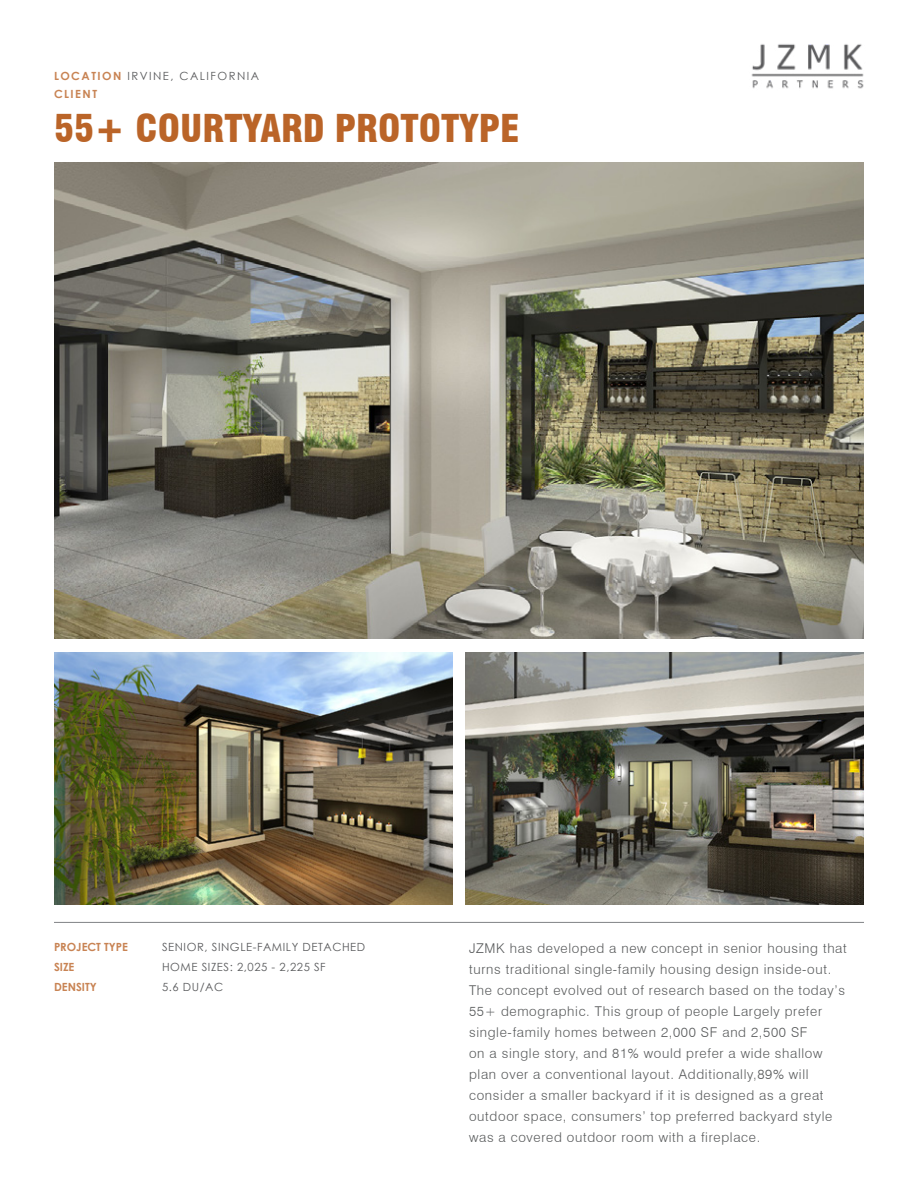
<style>
.page{position:relative;width:918px;height:1188px;background:#fff}
.page>*{position:absolute;margin:0;border:0;box-sizing:border-box;transform-origin:0 0}
.t1{font:900 condensed 37.5px "Swiss 721 BT";color:#ba6428}
.t2{font:300 13.5px/21px "Swiss 721 BT";letter-spacing:.05em;color:#585a5b}
.t3{font:11.25px "Century Gothic";letter-spacing:.05em;color:#58595b}
.t4{font:11.25px/18px "Century Gothic";letter-spacing:.13em;color:#58595b}
.t5{font:700 11.25px "Century Gothic";color:#c88353}
.s1{font-weight:700;color:#c88353}
</style>
<div class="page">
<img style="left:751px;top:44px;width:113px;height:45px">
<hr style="left:54px;top:922px;width:810px;height:1px;background:#808285">
<img style="left:54px;top:162px;width:810px;height:477px">
<img style="left:54px;top:652px;width:398px;height:252px">
<img style="left:466px;top:652px;width:398px;height:253px">
<p class="t4" style="left:54px;top:67px;width:207px"><span class="s1">LOCATION</span> IRVINE, CALIFORNIA<br><span class="s1">CLIENT</span></p>
<h1 class="t1" style="left:54px;top:106px;width:467px">55+ COURTYARD PROTOTYPE</h1>
<p class="t5" style="left:54px;top:938px;width:76px">PROJECT TYPE</p>
<p class="t3" style="left:162px;top:939px;width:205px">SENIOR, SINGLE-FAMILY DETACHED</p>
<p class="t5" style="left:54px;top:958px;width:22px">SIZE</p>
<p class="t3" style="left:162px;top:959px;width:165px">HOME SIZES: 2,025 - 2,225 SF</p>
<p class="t5" style="left:54px;top:979px;width:44px">DENSITY</p>
<p class="t3" style="left:162px;top:979px;width:63px">5.6 DU/AC</p>
<p class="t2" style="left:469px;top:937px;width:379px">JZMK has developed a new concept in senior housing that turns traditional single-family housing design inside-out.<br>The concept evolved out of research based on the today’s 55+ demographic. This group of people Largely prefer single-family homes between 2,000 SF and 2,500 SF<br>on a single story, and 81% would prefer a wide shallow plan over a conventional layout. Additionally,89% will consider a smaller backyard if it is designed as a great outdoor space, consumers’ top preferred backyard style was a covered outdoor room with a fireplace.</p>
</div>
